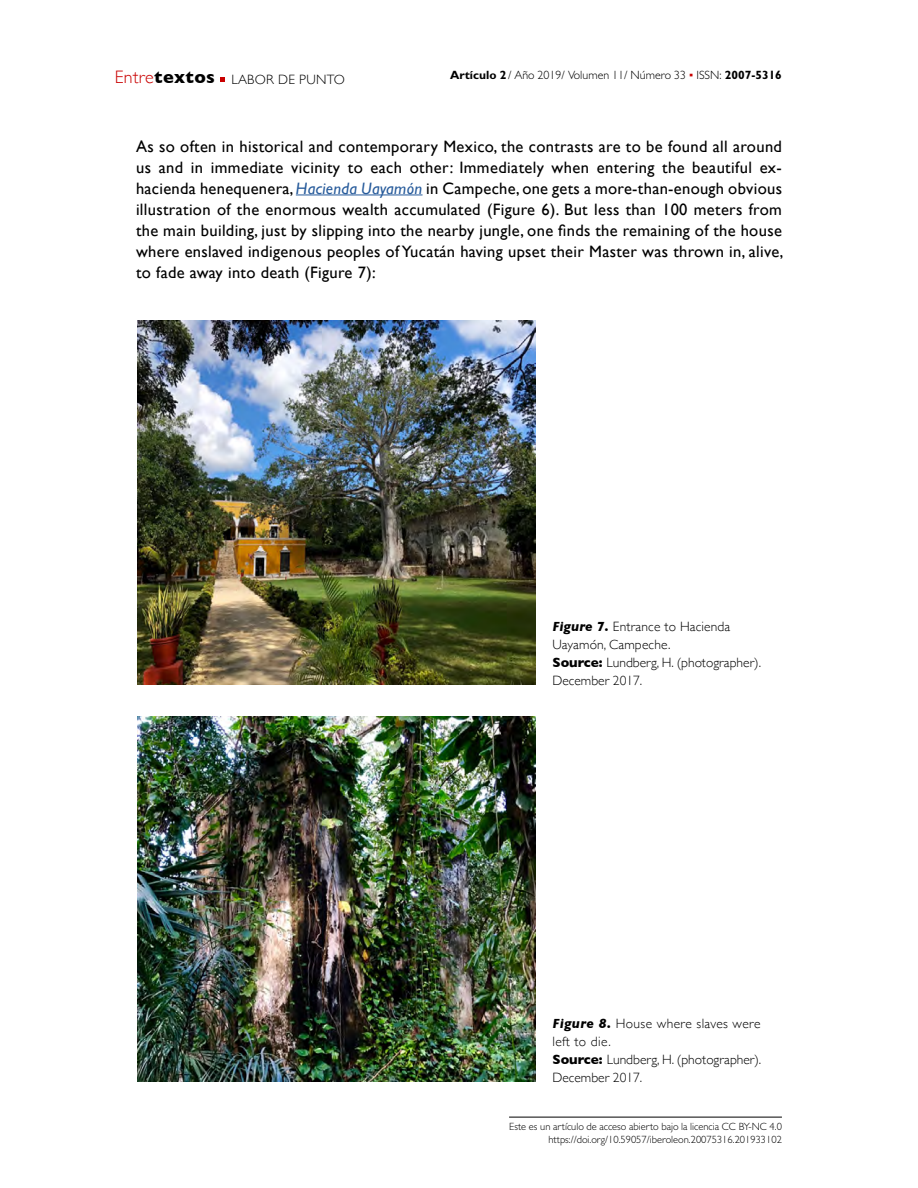
<style>
.page{position:relative;width:918px;height:1188px;background:#fff}
.page>*{position:absolute;margin:0;border:0;box-sizing:border-box;transform-origin:0 0}
._1_Cuerpo_General{font:16.5px/21px "Gill Sans";letter-spacing:.02em;color:#000;text-align:justify}
._8_notas_al_pie{font:300 13.5px/18px "Gill Sans";letter-spacing:.01em;color:#000}
._8_notas_al_pie-2{font:300 13.5px/18px "Gill Sans";letter-spacing:.03em;color:#000}
.t1{font:300 12px "Gill Sans MT Pro";color:#000}
.t2{font:300 10.5px "Gill Sans MT Pro";color:#000}
.s1{font-size:18px;color:#c90000}
.s2{font-weight:700;font-size:18px}
.s3{font-weight:700}
.s4{font-family:"Times New Roman";font-weight:400;color:#c90000}
.s5{font-style:italic;color:#275b9b}
.s6{font-weight:700;font-style:italic}
</style>
<div class="page">
<svg style="left:221px;top:77px;width:4px;height:4px"></svg>
<hr style="left:296px;top:195px;width:127px;height:1px;background:#275b9b">
<img style="left:137px;top:320px;width:398px;height:365px">
<img style="left:137px;top:717px;width:398px;height:364px">
<hr style="left:509px;top:1117px;width:273px;height:1px;background:#000">
<p class="_8_notas_al_pie" style="left:115px;top:70px;width:232px"><span class="s1">Entre</span><span class="s2">textos</span> LABOR DE PUNTO</p>
<p class="t1" style="left:450px;top:68px;width:333px"><span class="s3">Artículo 2</span>/ Año 2019/ Volumen 11/ Número 33 <span class="s4">▪</span> ISSN: <span class="s3">2007-5316</span></p>
<p class="_1_Cuerpo_General" style="left:136px;top:135px;width:649px">As so often in historical and contemporary Mexico, the contrasts are to be found all around us and in immediate vicinity to each other: Immediately when entering the beautiful ex&shy;hacienda henequenera, <span class="s5">Hacienda Uayamón</span> in Campeche, one gets a more-than-enough obvious illustration of the enormous wealth accumulated (Figure 6). But less than 100 meters from the main building, just by slipping into the nearby jungle, one finds the remaining of the house where enslaved indigenous peoples of Yucatán having upset their Master was thrown in, alive, to fade away into death (Figure 7):</p>
<p class="_8_notas_al_pie" style="left:552px;top:616px;width:180px"><span class="s6">Figure 7.</span> Entrance to Hacienda<br>Uayamón, Campeche.</p>
<p class="_8_notas_al_pie" style="left:552px;top:652px;width:210px"><span class="s3">Source:</span> Lundberg, H. (photographer).<br>December 2017.</p>
<p class="_8_notas_al_pie-2" style="left:552px;top:1014px;width:210px"><span class="s6">Figure 8.</span> House where slaves were left to die.</p>
<p class="_8_notas_al_pie" style="left:552px;top:1050px;width:210px"><span class="s3">Source:</span> Lundberg, H. (photographer).<br>December 2017.</p>
<p class="t2" style="left:509px;top:1120px;width:274px">Este es un artículo de acceso abierto bajo la licencia CC BY-NC 4.0</p>
<p class="t2" style="left:548px;top:1133px;width:235px">https://doi.org/10.59057/iberoleon.20075316.201933102</p>
</div>
